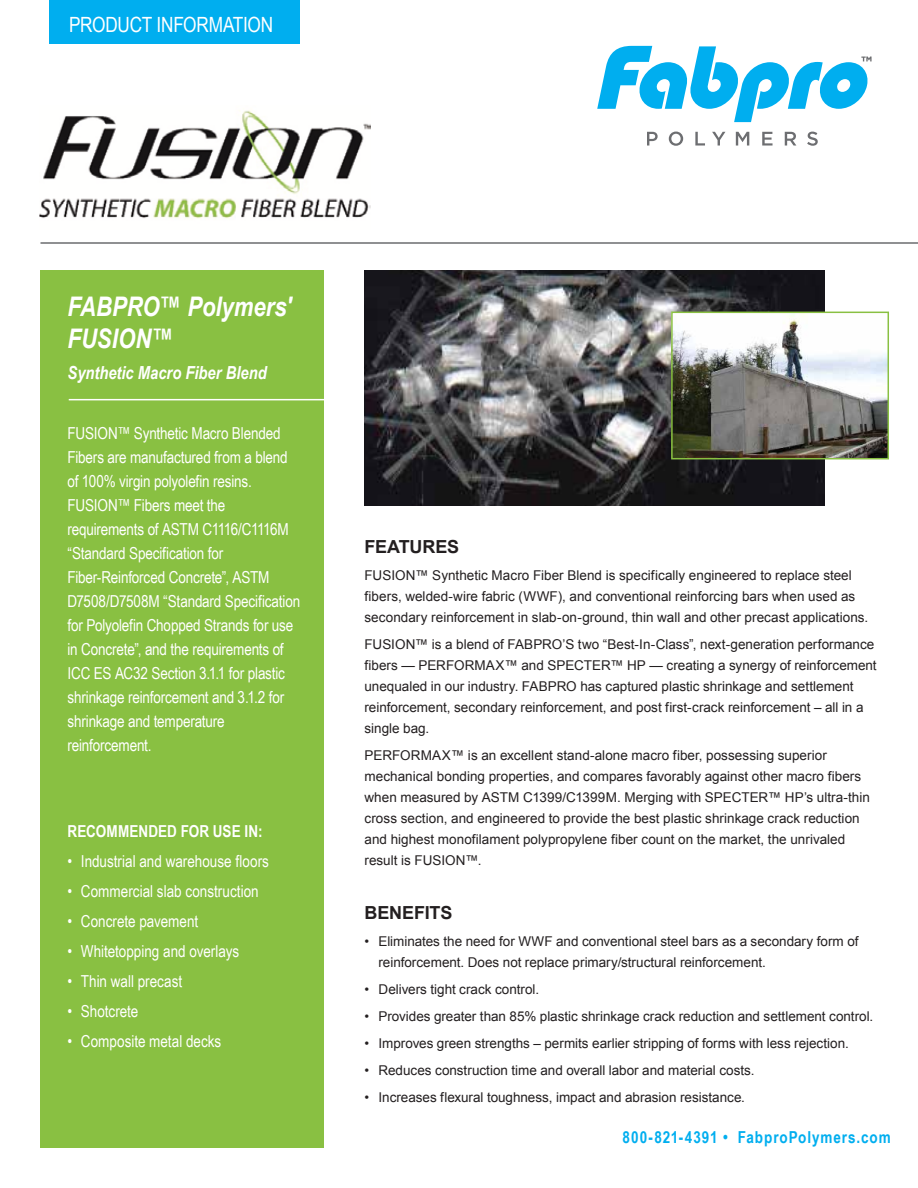
<style>
.page{position:relative;width:918px;height:1188px;background:#fff}
.page>*{position:absolute;margin:0;border:0;box-sizing:border-box;transform-origin:0 0}
.t1{font:italic 700 27px/31.5px "Arial Narrow";color:#fff}
.t2{font:21px "Arial Narrow";letter-spacing:-.01em;color:#fff}
.t3{font:italic 700 18px "Arial Narrow";color:#fff}
.t4{font:700 18px "Arial";letter-spacing:-.01em;color:#231f20}
.t5{font:16.5px/24px "Arial Narrow";letter-spacing:-.01em;color:#fff}
.t6{font:700 16.5px "Arial Narrow";letter-spacing:.055em;color:#00aeef}
.t7{font:700 16.5px "Arial Narrow";letter-spacing:.005em;color:#fff}
.t8{font:13.5px/21px "Arial";color:#231f20}
</style>
<div class="page">
<div style="left:40px;top:270px;width:284px;height:878px;background:#89c042"></div>
<svg style="left:647px;top:132px;width:11px;height:14px"></svg>
<svg style="left:669px;top:132px;width:14px;height:14px"></svg>
<svg style="left:695px;top:132px;width:10px;height:14px"></svg>
<svg style="left:712px;top:132px;width:13px;height:14px"></svg>
<svg style="left:736px;top:132px;width:13px;height:14px"></svg>
<svg style="left:762px;top:132px;width:11px;height:14px"></svg>
<svg style="left:785px;top:132px;width:11px;height:14px"></svg>
<svg style="left:807px;top:132px;width:11px;height:14px"></svg>
<svg style="left:597px;top:46px;width:275px;height:76px"></svg>
<div style="left:49px;top:0;width:250px;height:44px;background:#00aeef"></div>
<hr style="left:40px;top:242px;width:878px;height:2px;background:#6d6e71">
<img style="left:39px;top:110px;width:332px;height:109px">
<img style="left:364px;top:270px;width:460px;height:235px">
<img style="left:674px;top:315px;width:212px;height:141px">
<div style="left:671px;top:312px;width:218px;height:147px;border:2px solid #89c042"></div>
<hr style="left:69px;top:399px;width:258px;height:1px;background:#fff">
<h2 class="t2" style="left:69px;top:9px;width:205px">PRODUCT INFORMATION</h2>
<h1 class="t1" style="left:68px;top:290px;width:225px">FABPRO™ Polymers'<br>FUSION™</h1>
<h3 class="t3" style="left:68px;top:359px;width:201px">Synthetic Macro Fiber Blend</h3>
<p class="t5" style="left:68px;top:421px;width:234px">FUSION™ Synthetic Macro Blended Fibers are manufactured from a blend of 100% virgin polyolefin resins.<br>FUSION™ Fibers meet the requirements of ASTM C1116/C1116M “Standard Specification for Fiber-Reinforced Concrete”, ASTM D7508/D7508M “Standard Specification for Polyolefin Chopped Strands for use in Concrete”, and the requirements of ICC ES AC32 Section 3.1.1 for plastic shrinkage reinforcement and 3.1.2 for shrinkage and temperature reinforcement.</p>
<p class="t7" style="left:68px;top:819px;width:197px">RECOMMENDED FOR USE IN:</p>
<p class="t5" style="left:68px;top:849px;width:203px">• Industrial and warehouse floors</p>
<p class="t5" style="left:68px;top:879px;width:193px">• Commercial slab construction</p>
<p class="t5" style="left:68px;top:909px;width:132px">• Concrete pavement</p>
<p class="t5" style="left:68px;top:939px;width:173px">• Whitetopping and overlays</p>
<p class="t5" style="left:68px;top:969px;width:116px">• Thin wall precast</p>
<p class="t5" style="left:68px;top:999px;width:72px">• Shotcrete</p>
<p class="t5" style="left:68px;top:1029px;width:155px">• Composite metal decks</p>
<h3 class="t4" style="left:364px;top:535px;width:96px">FEATURES</h3>
<p class="t8" style="left:364px;top:565px;width:505px">FUSION™ Synthetic Macro Fiber Blend is specifically engineered to replace steel fibers, welded-wire fabric (WWF), and conventional reinforcing bars when used as secondary reinforcement in slab-on-ground, thin wall and other precast applications.</p>
<p class="t8" style="left:364px;top:634px;width:514px">FUSION™ is a blend of FABPRO’S two “Best-In-Class”, next-generation performance fibers — PERFORMAX™ and SPECTER™ HP — creating a synergy of reinforcement unequaled in our industry. FABPRO has captured plastic shrinkage and settlement reinforcement, secondary reinforcement, and post first-crack reinforcement – all in a single bag.</p>
<p class="t8" style="left:364px;top:745px;width:507px">PERFORMAX™ is an excellent stand-alone macro fiber, possessing superior mechanical bonding properties, and compares favorably against other macro fibers when measured by ASTM C1399/C1399M. Merging with SPECTER™ HP’s ultra-thin cross section, and engineered to provide the best plastic shrinkage crack reduction and highest monofilament polypropylene fiber count on the market, the unrivaled result is FUSION™.</p>
<h3 class="t4" style="left:364px;top:901px;width:89px">BENEFITS</h3>
<p class="t8" style="left:379px;top:931px;width:481px;text-indent:-14px">• Eliminates the need for WWF and conventional steel bars as a secondary form of reinforcement. Does not replace primary/structural reinforcement.</p>
<p class="t8" style="left:364px;top:979px;width:176px">• Delivers tight crack control.</p>
<p class="t8" style="left:364px;top:1006px;width:510px">• Provides greater than 85% plastic shrinkage crack reduction and settlement control.</p>
<p class="t8" style="left:364px;top:1033px;width:486px">• Improves green strengths – permits earlier stripping of forms with less rejection.</p>
<p class="t8" style="left:364px;top:1060px;width:392px">• Reduces construction time and overall labor and material costs.</p>
<p class="t8" style="left:364px;top:1087px;width:382px">• Increases flexural toughness, impact and abrasion resistance.</p>
<p class="t6" style="left:623px;top:1125px;width:270px">800-821-4391 • FabproPolymers.com</p>
</div>
